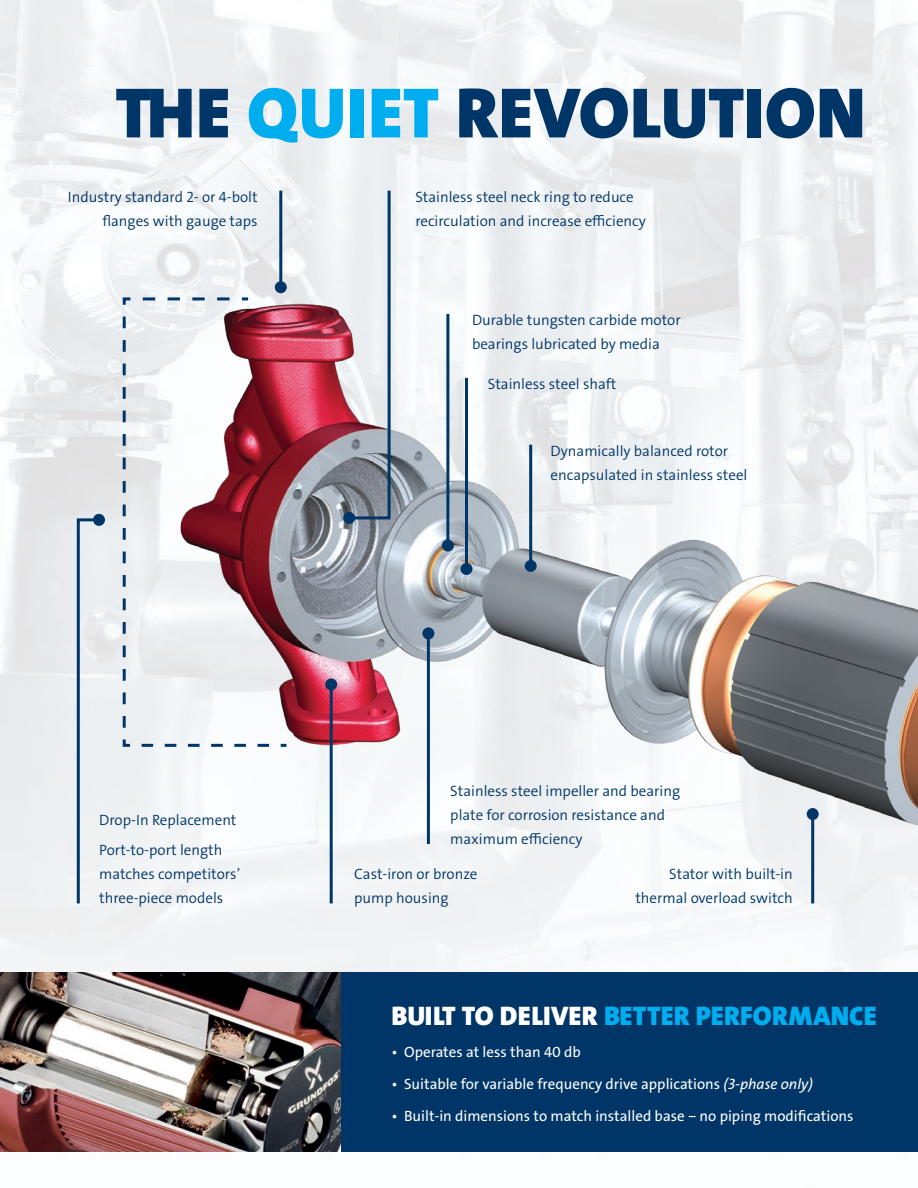
<style>
.page{position:relative;width:918px;height:1188px;background:#fff}
.page>*{position:absolute;margin:0;border:0;box-sizing:border-box;transform-origin:0 0}
.gna-header{font:72px "Grundfos The Sans V2 OT 9 BL";letter-spacing:.01em;color:#003667}
.gna-header-2{font:27px "Grundfos The Sans V2 OT 9 BL";letter-spacing:.005em;color:#00aeef}
.t1{font:15px/24px "Grundfos The Sans V2 OT 4 SL";color:#003667}
.t2{font:15px "Grundfos The Sans V2 OT 5 R";color:#fff}
.s1{color:#00aeef}
.s2{color:#fff}
.s3{font-family:"Grundfos The Sans V2 OT 5 R Italic"}
</style>
<div class="page">
<div style="left:0;top:972px;width:918px;height:180px;background:#003667"></div>
<img style="left:114px;top:250px;width:804px;height:849px">
<hr style="left:279px;top:191px;width:3px;height:96px;background:#003667">
<div style="left:275px;top:281px;width:12px;height:12px;background:#003667;border-radius:50%"></div>
<svg style="left:346px;top:188px;width:46px;height:333px;background:#bfc3cb"></svg>
<div style="left:343px;top:512px;width:12px;height:12px;background:#003667;border-radius:50%"></div>
<svg style="left:75px;top:517px;width:27px;height:389px;background:#d1d9e1"></svg>
<div style="left:93px;top:514px;width:12px;height:12px;background:#003667;border-radius:50%"></div>
<hr style="left:446px;top:314px;width:3px;height:232px;background:#003667">
<div style="left:442px;top:540px;width:12px;height:12px;background:#003667;border-radius:50%"></div>
<hr style="left:465px;top:378px;width:3px;height:191px;background:#003667">
<div style="left:460px;top:563px;width:12px;height:12px;background:#003667;border-radius:50%"></div>
<hr style="left:529px;top:445px;width:3px;height:121px;background:#003667">
<div style="left:525px;top:560px;width:12px;height:12px;background:#003667;border-radius:50%"></div>
<hr style="left:427px;top:633px;width:3px;height:211px;background:#003667">
<div style="left:422px;top:627px;width:12px;height:12px;background:#003667;border-radius:50%"></div>
<svg style="left:121px;top:296px;width:169px;height:452px"></svg>
<hr style="left:330px;top:684px;width:3px;height:219px;background:#003667">
<div style="left:325px;top:678px;width:12px;height:12px;background:#003667;border-radius:50%"></div>
<hr style="left:811px;top:814px;width:3px;height:89px;background:#003667">
<div style="left:807px;top:808px;width:12px;height:12px;background:#003667;border-radius:50%"></div>
<img style="left:0;top:972px;width:340px;height:180px">
<p class="gna-header" style="left:115px;top:67px;width:752px">THE <span class="s1">QUIET</span> REVOLUTION</p>
<p class="t1" style="left:68px;top:185px;width:191px;text-align:right">Industry standard 2- or 4-bolt flanges with gauge taps</p>
<p class="t1" style="left:415px;top:185px;width:232px">Stainless steel neck ring to reduce recirculation and increase efficiency</p>
<p class="t1" style="left:472px;top:308px;width:210px">Durable tungsten carbide motor bearings lubricated by media</p>
<p class="t1" style="left:488px;top:372px;width:130px">Stainless steel shaft</p>
<p class="t1" style="left:551px;top:439px;width:198px">Dynamically balanced rotor encapsulated in stainless steel</p>
<p class="t1" style="left:99px;top:808px;width:139px">Drop-In Replacement</p>
<p class="t1" style="left:99px;top:838px;width:142px">Port-to-port length matches competitors’ three-piece models</p>
<p class="t1" style="left:450px;top:779px;width:231px">Stainless steel impeller and bearing plate for corrosion resistance and maximum efficiency</p>
<p class="t1" style="left:354px;top:862px;width:125px">Cast-iron or bronze</p>
<p class="t1" style="left:354px;top:886px;width:96px">pump housing</p>
<p class="t1" style="left:635px;top:862px;width:159px;text-align:right">Stator with built-in thermal overload switch</p>
<p class="gna-header-2" style="left:392px;top:999px;width:487px"><span class="s2">BUILT TO DELIVER</span> BETTER PERFORMANCE</p>
<p class="t2" style="left:391px;top:1042px;width:191px">• Operates at less than 40 db</p>
<p class="t2" style="left:391px;top:1074px;width:423px">• Suitable for variable frequency drive applications <span class="s3">(3-phase only)</span></p>
<p class="t2" style="left:391px;top:1106px;width:464px">• Built-in dimensions to match installed base − no piping modifications</p>
</div>
